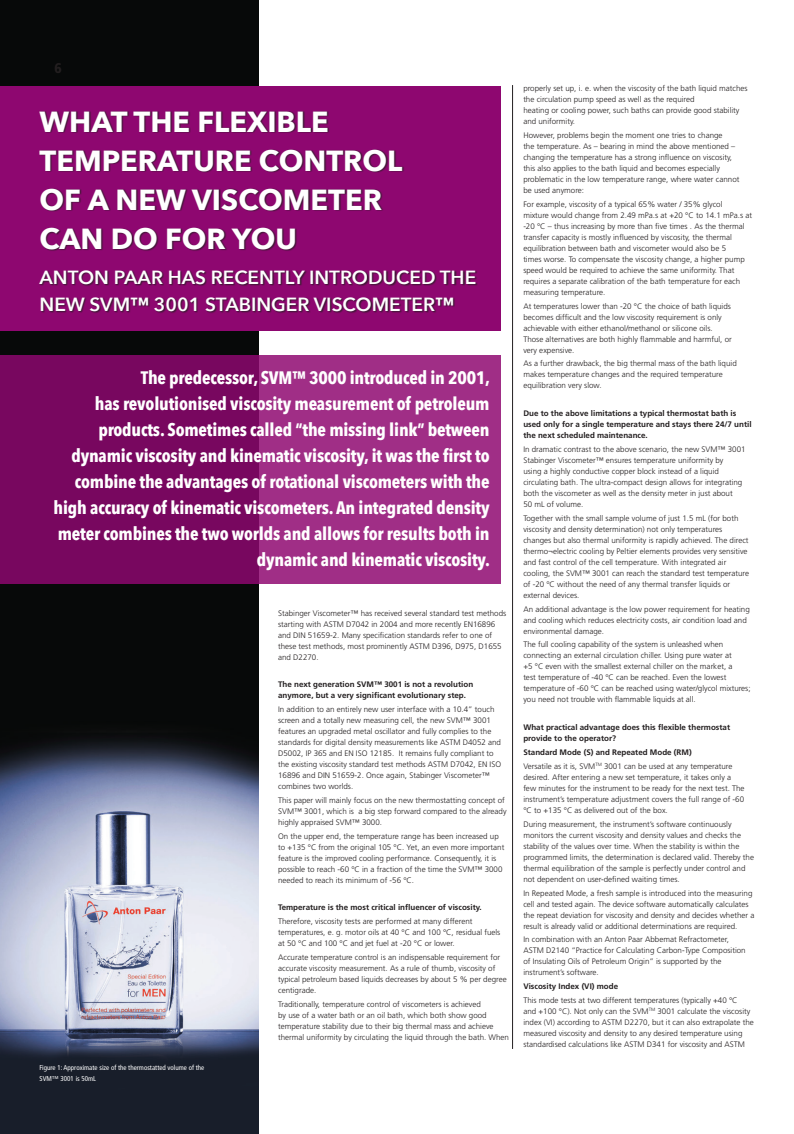
<style>
.page{position:relative;width:794px;height:1134px;background:#fff}
.page>*{position:absolute;margin:0;border:0;box-sizing:border-box;transform-origin:0 0}
.t1{font:700 29px/39px "Avenir Next";color:#fff}
.t2{font:600 19px/27px "Avenir Next";color:#fff}
.t3{font:700 18px/26px "Avenir Next Condensed";letter-spacing:-.01em;color:#fff;text-align:right}
.t4{font:900 condensed 14px "Frutiger";color:#231f20}
.t5{font:300 8px/11px "Frutiger";color:#231f20}
.t6{font:700 8px/11px "Frutiger";color:#231f20}
.t7{font:condensed 7px/11px "Frutiger";color:#fff}
</style>
<div class="page">
<img style="left:0;top:0;width:259px;height:1134px">
<hr style="left:512px;top:85px;width:1px;height:964px;background:#231f20">
<div style="left:0;top:86px;width:500px;height:245px;background:#8e0770"></div>
<div style="left:39px;top:111px;width:439px;height:202px;background:#231f20;opacity:.75"></div>
<svg style="left:0;top:355px;width:500px;height:229px;background:#8b1971"></svg>
<p class="t4" style="left:55px;top:60px;width:9px">6</p>
<p class="t1" style="left:40px;top:102px;width:364px">WHAT THE FLEXIBLE<br>TEMPERATURE CONTROL<br>OF A NEW VISCOMETER<br>CAN DO FOR YOU</p>
<p class="t2" style="left:40px;top:264px;width:438px">ANTON PAAR HAS RECENTLY INTRODUCED THE<br>NEW SVM™ 3001 STABINGER VISCOMETER™</p>
<p class="t3" style="left:54px;top:364px;width:438px">The predecessor, SVM™ 3000 introduced in 2001,<br>has revolutionised viscosity measurement of petroleum products. Sometimes called “the missing link” between dynamic viscosity and kinematic viscosity, it was the first to combine the advantages of rotational viscometers with the high accuracy of kinematic viscometers. An integrated density meter combines the two worlds and allows for results both in dynamic and kinematic viscosity.</p>
<p class="t7" style="left:40px;top:1062px;width:166px">Figure 1: Approximate size of the thermostatted volume of the<br>SVM™ 3001 is 50mL</p>
<p class="t5" style="left:278px;top:607px;width:230px">Stabinger Viscometer™ has received several standard test methods starting with ASTM D7042 in 2004 and more recently EN16896 and DIN 51659-2. Many specification standards refer to one of these test methods, most prominently ASTM D396, D975, D1655 and D2270.</p>
<p class="t6" style="left:278px;top:679px;width:197px">The next generation SVM™ 3001 is not a revolution anymore, but a very significant evolutionary step.</p>
<p class="t5" style="left:278px;top:704px;width:224px">In addition to an entirely new user interface with a 10.4” touch screen and a totally new measuring cell, the new SVM™ 3001 features an upgraded metal oscillator and fully complies to the standards for digital density measurements like ASTM D4052 and D5002, IP 365 and EN ISO 12185. It remains fully compliant to the existing viscosity standard test methods ASTM D7042, EN ISO 16896 and DIN 51659-2. Once again, Stabinger Viscometer™ combines two worlds.</p>
<p class="t5" style="left:278px;top:795px;width:230px">This paper will mainly focus on the new thermostatting concept of<br>SVM™ 3001, which is a big step forward compared to the already highly appraised SVM™ 3000.</p>
<p class="t5" style="left:278px;top:830px;width:228px">On the upper end, the temperature range has been increased up to +135 °C from the original 105 °C. Yet, an even more important feature is the improved cooling performance. Consequently, it is possible to reach -60 °C in a fraction of the time the SVM™ 3000 needed to reach its minimum of -56 °C.</p>
<p class="t6" style="left:278px;top:902px;width:205px">Temperature is the most critical influencer of viscosity.</p>
<p class="t5" style="left:278px;top:916px;width:224px">Therefore, viscosity tests are performed at many different temperatures, e. g. motor oils at 40 °C and 100 °C, residual fuels at 50 °C and 100 °C and jet fuel at -20 °C or lower.</p>
<p class="t5" style="left:278px;top:952px;width:230px">Accurate temperature control is an indispensable requirement for accurate viscosity measurement. As a rule of thumb, viscosity of typical petroleum based liquids decreases by about 5 % per degree centigrade.</p>
<p class="t5" style="left:278px;top:999px;width:232px">Traditionally, temperature control of viscometers is achieved<br>by use of a water bath or an oil bath, which both show good temperature stability due to their big thermal mass and achieve thermal uniformity by circulating the liquid through the bath. When</p>
<p class="t5" style="left:523px;top:83px;width:226px">properly set up, i. e. when the viscosity of the bath liquid matches the circulation pump speed as well as the required<br>heating or cooling power, such baths can provide good stability and uniformity.</p>
<p class="t5" style="left:523px;top:130px;width:218px">However, problems begin the moment one tries to change<br>the temperature. As – bearing in mind the above mentioned – changing the temperature has a strong influence on viscosity, this also applies to the bath liquid and becomes especially problematic in the low temperature range, where water cannot be used anymore:</p>
<p class="t5" style="left:523px;top:199px;width:230px">For example, viscosity of a typical 65% water / 35% glycol<br>mixture would change from 2.49 mPa.s at +20 °C to 14.1 mPa.s at -20 °C – thus increasing by more than five times . As the thermal transfer capacity is mostly influenced by viscosity, the thermal equilibration between bath and viscometer would also be 5<br>times worse. To compensate the viscosity change, a higher pump speed would be required to achieve the same uniformity. That requires a separate calibration of the bath temperature for each measuring temperature.</p>
<p class="t5" style="left:523px;top:300px;width:210px">At temperatures lower than -20 °C the choice of bath liquids becomes difficult and the low viscosity requirement is only achievable with either ethanol/methanol or silicone oils.<br>Those alternatives are both highly flammable and harmful, or very expensive.</p>
<p class="t5" style="left:523px;top:358px;width:215px">As a further drawback, the big thermal mass of the bath liquid makes temperature changes and the required temperature equilibration very slow.</p>
<p class="t6" style="left:523px;top:408px;width:230px">Due to the above limitations a typical thermostat bath is used only for a single temperature and stays there 24/7 until the next scheduled maintenance.</p>
<p class="t5" style="left:523px;top:444px;width:224px">In dramatic contrast to the above scenario, the new SVM™ 3001<br>Stabinger Viscometer™ ensures temperature uniformity by<br>using a highly conductive copper block instead of a liquid circulating bath. The ultra-compact design allows for integrating both the viscometer as well as the density meter in just about<br>50 mL of volume.</p>
<p class="t5" style="left:523px;top:513px;width:227px">Together with the small sample volume of just 1.5 mL (for both viscosity and density determination) not only temperatures changes but also thermal uniformity is rapidly achieved. The direct thermo¬electric cooling by Peltier elements provides very sensitive and fast control of the cell temperature. With integrated air cooling, the SVM™ 3001 can reach the standard test temperature of -20 °C without the need of any thermal transfer liquids or external devices.</p>
<p class="t5" style="left:523px;top:603px;width:228px">An additional advantage is the low power requirement for heating and cooling which reduces electricity costs, air condition load and environmental damage.</p>
<p class="t5" style="left:523px;top:639px;width:229px">The full cooling capability of the system is unleashed when connecting an external circulation chiller. Using pure water at<br>+5 °C even with the smallest external chiller on the market, a<br>test temperature of -40 °C can be reached. Even the lowest temperature of -60 °C can be reached using water/glycol mixtures; you need not trouble with flammable liquids at all.</p>
<p class="t6" style="left:523px;top:722px;width:208px">What practical advantage does this flexible thermostat provide to the operator?</p>
<p class="t6" style="left:523px;top:747px;width:170px">Standard Mode (S) and Repeated Mode (RM)</p>
<p class="t5" style="left:523px;top:761px;width:223px">Versatile as it is, SVM<sup>TM</sup> 3001 can be used at any temperature desired. After entering a new set temperature, it takes only a few minutes for the instrument to be ready for the next test. The instrument’s temperature adjustment covers the full range of -60 °C to +135 °C as delivered out of the box.</p>
<p class="t5" style="left:523px;top:818px;width:232px">During measurement, the instrument’s software continuously monitors the current viscosity and density values and checks the stability of the values over time. When the stability is within the programmed limits, the determination is declared valid. Thereby the thermal equilibration of the sample is perfectly under control and not dependent on user-defined waiting times.</p>
<p class="t5" style="left:523px;top:887px;width:232px">In Repeated Mode, a fresh sample is introduced into the measuring cell and tested again. The device software automatically calculates the repeat deviation for viscosity and density and decides whether a result is already valid or additional determinations are required.</p>
<p class="t5" style="left:523px;top:934px;width:224px">In combination with an Anton Paar Abbemat Refractometer, ASTM D2140 “Practice for Calculating Carbon-Type Composition of Insulating Oils of Petroleum Origin” is supported by the instrument’s software.</p>
<p class="t6" style="left:523px;top:981px;width:96px">Viscosity Index (VI) mode</p>
<p class="t5" style="left:523px;top:995px;width:232px">This mode tests at two different temperatures (typically +40 °C<br>and +100 °C). Not only can the SVM<sup>TM</sup> 3001 calculate the viscosity index (VI) according to ASTM D2270, but it can also extrapolate the measured viscosity and density to any desired temperature using standardised calculations like ASTM D341 for viscosity and ASTM</p>
</div>
